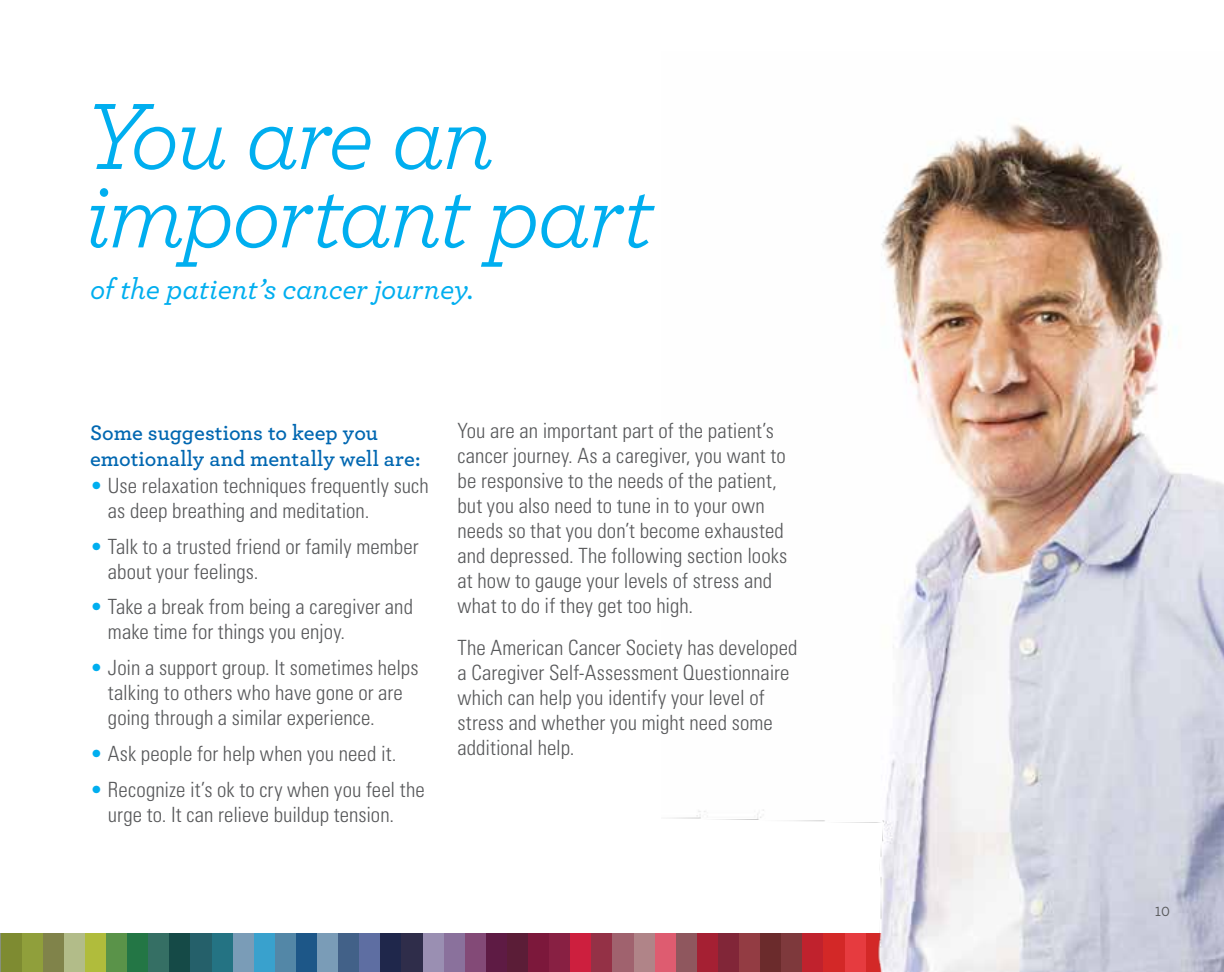
<style>
.page{position:relative;width:1224px;height:972px;background:#fff}
.page>*{position:absolute;margin:0;border:0;box-sizing:border-box;transform-origin:0 0}
.t1{font:italic 98.8px/78.4px "Archer";letter-spacing:-.035em;color:#00aeef}
.t2{font:italic 500 30px "Archer";letter-spacing:-.01em;color:#00aeef}
.t3{font:600 22px/26px "Archer";color:#0067b1}
.t4{font:300 condensed 21px/25px "Univers";letter-spacing:.005em;color:#58595b}
.t5{font:14px "Archer Medium LF";color:#58595b}
.s1{color:#00aeef}
</style>
<div class="page">
<div style="left:654px;top:934px;width:21px;height:38px;background:#de5c70"></div>
<div style="left:633px;top:934px;width:21px;height:38px;background:#b08488"></div>
<div style="left:612px;top:934px;width:21px;height:38px;background:#a0626e"></div>
<div style="left:591px;top:934px;width:21px;height:38px;background:#943146"></div>
<div style="left:570px;top:934px;width:21px;height:38px;background:#cd1f3e"></div>
<div style="left:549px;top:934px;width:21px;height:38px;background:#882043"></div>
<div style="left:528px;top:934px;width:21px;height:38px;background:#7c183b"></div>
<div style="left:506px;top:934px;width:22px;height:38px;background:#5b1d37"></div>
<div style="left:485px;top:934px;width:22px;height:38px;background:#5e1b44"></div>
<div style="left:464px;top:934px;width:21px;height:38px;background:#834a77"></div>
<div style="left:443px;top:934px;width:21px;height:38px;background:#8a719c"></div>
<div style="left:422px;top:934px;width:21px;height:38px;background:#9a8fb2"></div>
<div style="left:401px;top:934px;width:21px;height:38px;background:#2f2d4a"></div>
<div style="left:380px;top:934px;width:21px;height:38px;background:#1f274b"></div>
<div style="left:359px;top:934px;width:21px;height:38px;background:#5e6ea2"></div>
<div style="left:338px;top:934px;width:21px;height:38px;background:#426188"></div>
<div style="left:317px;top:934px;width:21px;height:38px;background:#7a9cb7"></div>
<div style="left:295px;top:934px;width:22px;height:38px;background:#1d5788"></div>
<div style="left:274px;top:934px;width:21px;height:38px;background:#5387a7"></div>
<div style="left:253px;top:934px;width:21px;height:38px;background:#39a1cd"></div>
<div style="left:232px;top:934px;width:21px;height:38px;background:#7a9cb7"></div>
<div style="left:211px;top:934px;width:21px;height:38px;background:#247383"></div>
<div style="left:190px;top:934px;width:21px;height:38px;background:#25606a"></div>
<div style="left:169px;top:934px;width:21px;height:38px;background:#154a47"></div>
<div style="left:148px;top:934px;width:21px;height:38px;background:#356f64"></div>
<div style="left:127px;top:934px;width:21px;height:38px;background:#237645"></div>
<div style="left:106px;top:934px;width:21px;height:38px;background:#5a9349"></div>
<div style="left:84px;top:934px;width:22px;height:38px;background:#b0bc3c"></div>
<div style="left:63px;top:934px;width:21px;height:38px;background:#b2bc89"></div>
<div style="left:42px;top:934px;width:21px;height:38px;background:#80834a"></div>
<div style="left:21px;top:934px;width:21px;height:38px;background:#909f3b"></div>
<div style="left:0;top:934px;width:21px;height:38px;background:#7e8b31"></div>
<img style="left:661px;top:124px;width:563px;height:848px">
<h1 class="t1" style="left:84px;top:94px;width:571px">You are an important part</h1>
<h2 class="t2" style="left:90px;top:271px;width:385px">of the patient’s cancer journey.</h2>
<p class="t3" style="left:90px;top:419px;width:332px">Some suggestions to keep you emotionally and mentally well are:</p>
<p class="t4" style="left:108px;top:473px;width:322px;text-indent:-18px"><span class="s1">•</span> Use relaxation techniques frequently such as deep breathing and meditation.</p>
<p class="t4" style="left:108px;top:533px;width:312px;text-indent:-18px"><span class="s1">•</span> Talk to a trusted friend or family member about your feelings.</p>
<p class="t4" style="left:108px;top:594px;width:306px;text-indent:-18px"><span class="s1">•</span> Take a break from being a caregiver and make time for things you enjoy.</p>
<p class="t4" style="left:108px;top:655px;width:312px;text-indent:-18px"><span class="s1">•</span> Join a support group. It sometimes helps talking to others who have gone or are going through a similar experience.</p>
<p class="t4" style="left:90px;top:741px;width:308px"><span class="s1">•</span> Ask people for help when you need it.</p>
<p class="t4" style="left:108px;top:777px;width:318px;text-indent:-18px"><span class="s1">•</span> Recognize it’s ok to cry when you feel the urge to. It can relieve buildup tension.</p>
<p class="t4" style="left:457px;top:418px;width:331px">You are an important part of the patient’s cancer journey. As a caregiver, you want to be responsive to the needs of the patient, but you also need to tune in to your own needs so that you don’t become exhausted and depressed. The following section looks at how to gauge your levels of stress and what to do if they get too high.</p>
<p class="t4" style="left:457px;top:635px;width:342px">The American Cancer Society has developed a Caregiver Self-Assessment Questionnaire which can help you identify your level of stress and whether you might need some additional help.</p>
<p class="t5" style="left:1155px;top:902px;width:16px">10</p>
</div>
